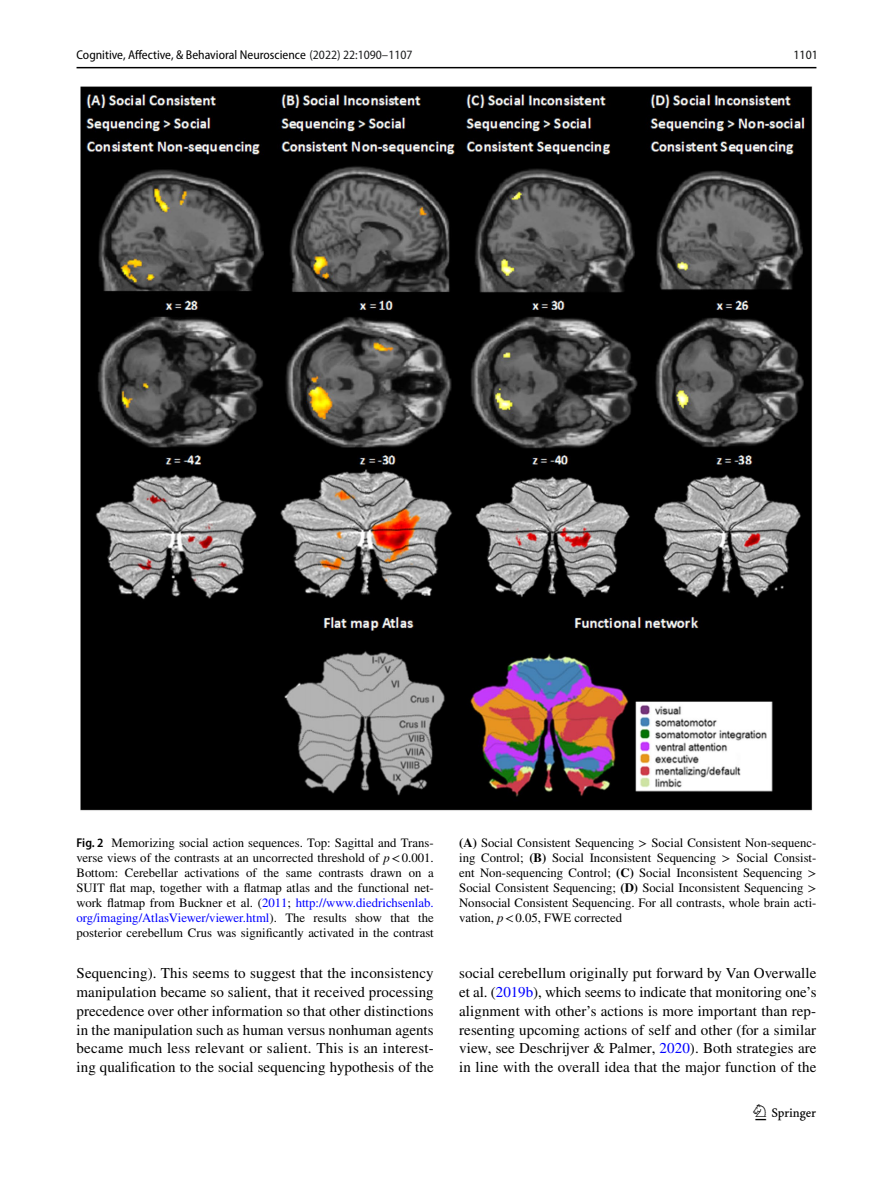
<style>
.page{position:relative;width:893px;height:1187px;background:#fff}
.page>*{position:absolute;margin:0;border:0;box-sizing:border-box;transform-origin:0 0}
.t1{font:22.5px "Springnew Regular 3";color:#000}
.t2{font:15px/18.8px "STIX";letter-spacing:.005em;color:#000;text-align:justify}
.t3{font:12.75px/15px "STIX";color:#000;text-align:justify}
.t4{font:12.75px "Myriad Pro Semi Cn 2";color:#000}
.t5{font:12.75px "Myriad Pro Semi Cn 5";color:#131413}
.s1{font-family:"Myriad Pro Semi Cn 3";color:#1d1e1f}
.s2{font-family:"Myriad Pro";font-weight:600;font-stretch:semi-condensed}
.s3{font-style:italic}
.s4{color:#00f}
.s5{font-weight:700}
</style>
<div class="page">
<hr style="left:77px;top:67px;width:739px;height:1px;background:#000">
<img style="left:81px;top:87px;width:731px;height:724px">
<p class="t4" style="left:77px;top:48px;width:337px">Cognitive, Affective, &amp; Behavioral Neuroscience <span class="s1">(2022) 22:1090–1107</span></p>
<p class="t5" style="left:794px;top:48px;width:26px">1101</p>
<p class="t3" style="left:77px;top:835px;width:359px"><span class="s2">Fig. 2</span> Memorizing social action sequences. Top: Sagittal and Trans&shy;verse views of the contrasts at an uncorrected threshold of <span class="s3">p</span>&lt;0.001.<br>Bottom: Cerebellar activations of the same contrasts drawn on a SUIT flat map, together with a flatmap atlas and the functional net&shy;work flatmap from Buckner et al. (<span class="s4">2011</span>; <span class="s4">http://www.diedrichsenlab. org/imaging/AtlasViewer/viewer.html</span>). The results show that the posterior cerebellum Crus was significantly activated in the contrast</p>
<p class="t3" style="left:459px;top:835px;width:359px"><span class="s5">(A)</span> Social Consistent Sequencing &gt; Social Consistent Non-sequenc&shy;ing Control; <span class="s5">(B)</span> Social Inconsistent Sequencing &gt; Social Consist&shy;ent Non-sequencing Control; <span class="s5">(C)</span> Social Inconsistent Sequencing &gt; Social Consistent Sequencing; <span class="s5">(D)</span> Social Inconsistent Sequencing &gt; Nonsocial Consistent Sequencing. For all contrasts, whole brain acti&shy;vation, <span class="s3">p</span>&lt;0.05, FWE corrected</p>
<p class="t2" style="left:77px;top:964px;width:359px">Sequencing). This seems to suggest that the inconsistency manipulation became so salient, that it received processing precedence over other information so that other distinctions in the manipulation such as human versus nonhuman agents became much less relevant or salient. This is an interest&shy;ing qualification to the social sequencing hypothesis of the</p>
<p class="t2" style="left:459px;top:964px;width:359px">social cerebellum originally put forward by Van Overwalle et al. (<span class="s4">2019b</span>), which seems to indicate that monitoring one’s alignment with other’s actions is more important than rep&shy;resenting upcoming actions of self and other (for a similar view, see Deschrijver &amp; Palmer, <span class="s4">2020</span>). Both strategies are in line with the overall idea that the major function of the</p>
<h1 class="t1" style="left:755px;top:1104px;width:62px">1 3</h1>
</div>
